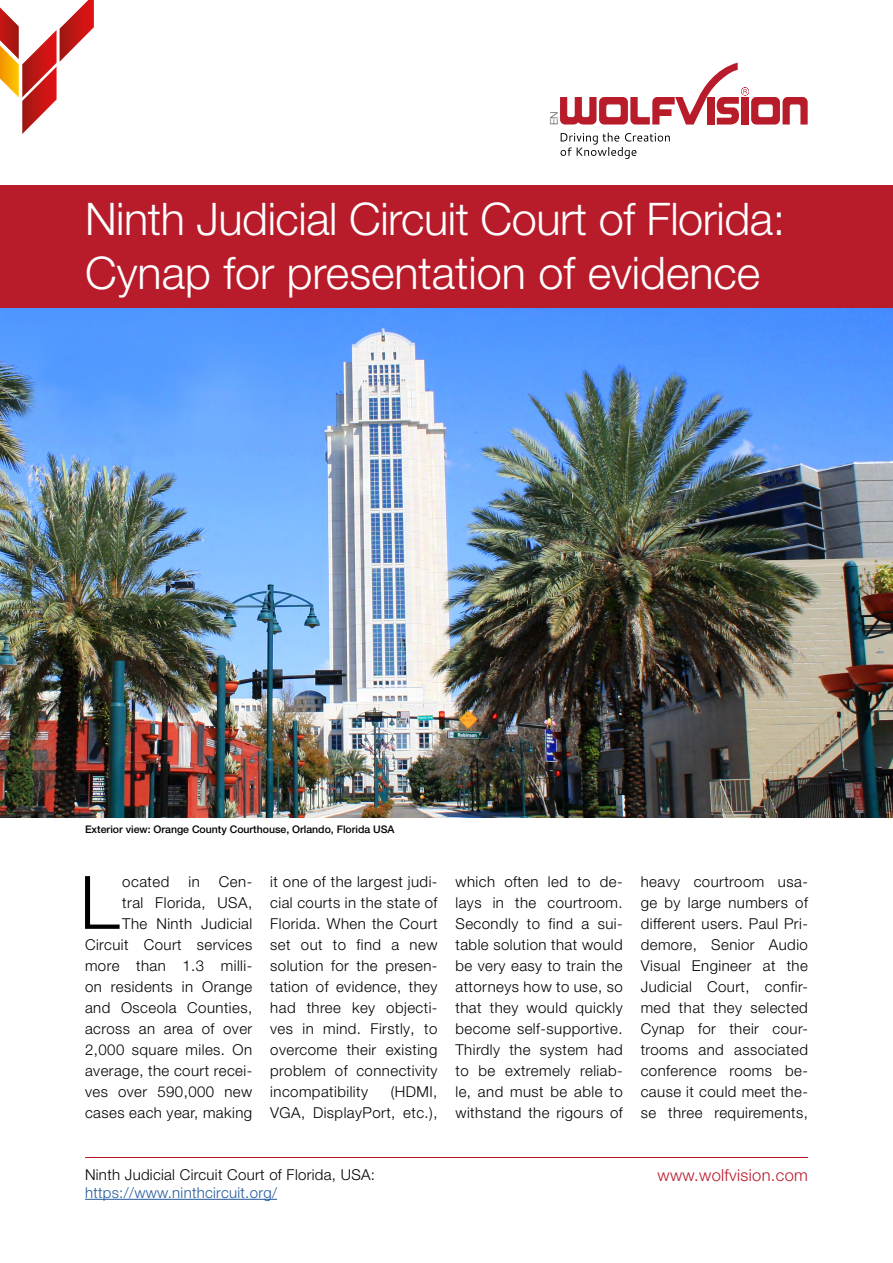
<style>
.page{position:relative;width:893px;height:1263px;background:#fff}
.page>*{position:absolute;margin:0;border:0;box-sizing:border-box;transform-origin:0 0}
.t1{font:300 73.8px "Helvetica Neue LT Pro";color:#000}
.t2{font:300 45px/54px "Helvetica Neue LT Pro";letter-spacing:-.01em;color:#fff}
.t3{font:300 16.5px "Helvetica Neue LT Pro";letter-spacing:.02em;color:#b81c2b}
.t4{font:300 15px/21px "Helvetica Neue LT Pro";letter-spacing:.03em;color:#000;text-align:justify}
.t5{font:300 15px "Helvetica Neue LT Pro";letter-spacing:.02em;color:#245a9c}
.t6{font:500 10.5px "Helvetica Neue LT Pro";color:#000}
.t7{font:300 10.5px "Helvetica Neue LT Pro";color:#565656}
</style>
<div class="page">
<div style="left:0;top:185px;width:893px;height:126px;background:#b81c2b"></div>
<hr style="left:85px;top:1157px;width:723px;height:1px;background:#b81c2b">
<svg style="left:560px;top:63px;width:248px;height:62px"></svg>
<svg style="left:0;top:0;width:94px;height:134px"></svg>
<svg style="left:561px;top:133px;width:109px;height:26px"></svg>
<hr style="left:85px;top:1199px;width:192px;height:1px;background:#245a9c">
<img style="left:0;top:308px;width:893px;height:509px">
<p class="t7" style="left:548px;top:125px;width:15px;rotate:-90deg">EN</p>
<h2 class="t2" style="left:85px;top:191px;width:702px">Ninth Judicial Circuit Court of Florida:<br>Cynap for presentation of evidence</h2>
<p class="t6" style="left:85px;top:823px;width:311px">Exterior view: Orange County Courthouse, Orlando, Florida USA</p>
<p class="t4" style="left:85px;top:871px;width:169px;text-align:right">Cen-<br>tral Florida, USA,<br>The Ninth Judicial<br>Circuit Court services more than 1.3 milli&shy;on residents in Orange and Osceola Counties, across an area of over<br>2,000 square miles. On average, the court recei&shy;ves over 590,000 new cases each year, making</p>
<p class="t4" style="left:270px;top:871px;width:169px">it one of the largest judi&shy;cial courts in the state of Florida. When the Court set out to find a new solution for the presen&shy;tation of evidence, they had three key objecti&shy;ves in mind. Firstly, to overcome their existing problem of connectivity incompatibility</p>
<h1 class="t1" style="left:80px;top:857px;width:41px">L</h1>
<p class="t4" style="left:122px;top:871px;width:48px">ocated</p>
<p class="t4" style="left:188px;top:871px;width:13px">in</p>
<p class="t4" style="left:270px;top:1081px;width:169px;text-align:right">(HDMI,<br>VGA, DisplayPort, etc.),</p>
<p class="t4" style="left:455px;top:871px;width:169px">which often led to de&shy;lays in the courtroom.<br>Secondly to find a sui&shy;table solution that would be very easy to train the attorneys how to use, so that they would quickly become self-supportive.<br>Thirdly the system had to be extremely reliab&shy;le, and must be able to withstand the rigours of</p>
<p class="t4" style="left:641px;top:871px;width:169px">heavy courtroom usa&shy;ge by large numbers of different users. Paul Pri&shy;demore, Senior Audio Visual Engineer at the Judicial Court, confir&shy;med that they selected Cynap for their cour&shy;trooms and associated conference rooms be&shy;cause it could meet the&shy;se three requirements,</p>
<p class="t4" style="left:85px;top:1164px;width:291px">Ninth Judicial Circuit Court of Florida, USA:</p>
<p class="t3" style="left:657px;top:1165px;width:152px">www.wolfvision.com</p>
<p class="t5" style="left:85px;top:1183px;width:194px">https://www.ninthcircuit.org/</p>
</div>
